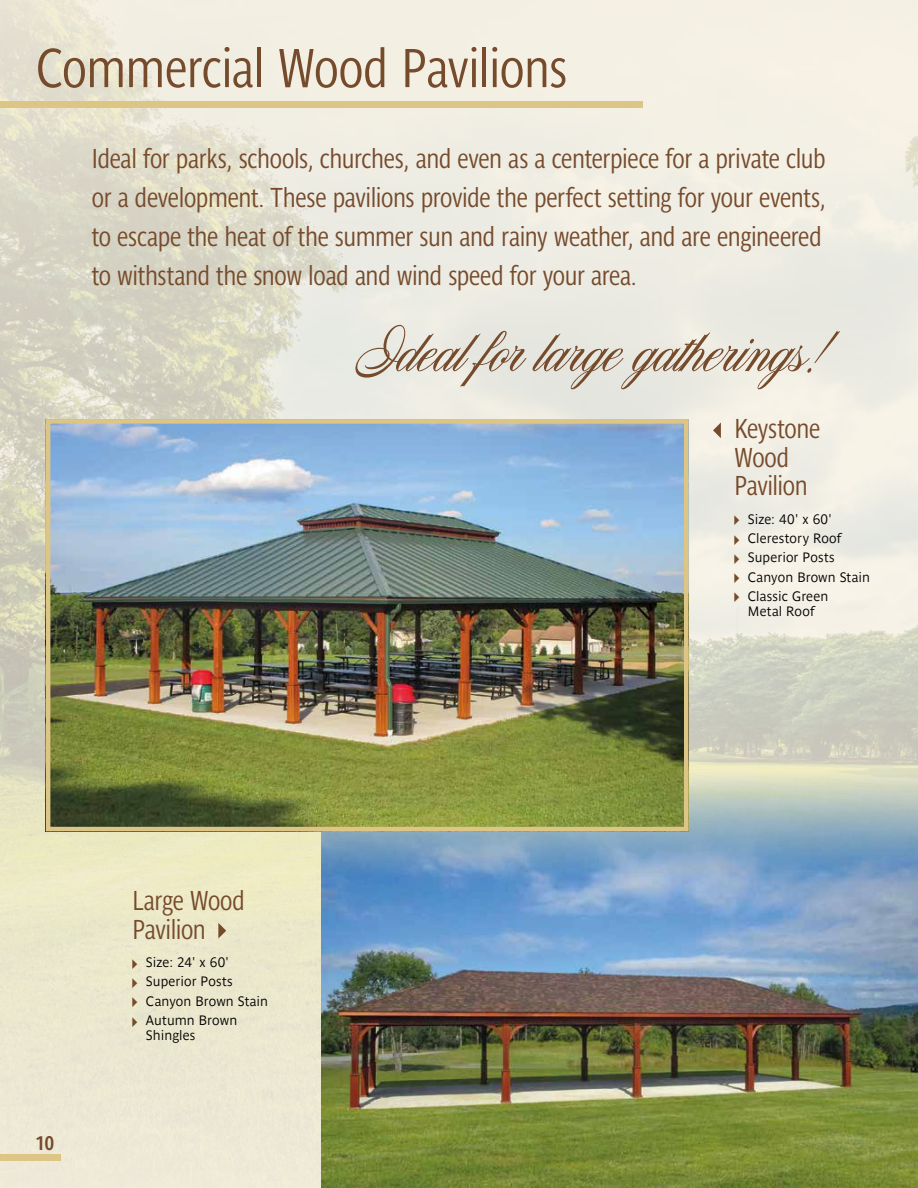
<style>
.page{position:relative;width:918px;height:1188px;background:#fff}
.page>*{position:absolute;margin:0;border:0;box-sizing:border-box;transform-origin:0 0}
.t1{font:700 60px "Nautica";color:#764b2c}
.t2{font:54px "Parisine Std Narr Gris";letter-spacing:-.015em;color:#764b2c}
.t3{font:27px/39px "Parisine Std Narr Gris";letter-spacing:-.01em;color:#764b2c}
.t4{font:700 19.5px "Parisine Std Narr Gris";color:#764b2c}
.t5{font:13.5px/19.4px "Parisine Std Gris";letter-spacing:.005em;color:#000}
</style>
<div class="page">
<img style="left:0;top:0;width:918px;height:1188px">
<img style="left:321px;top:771px;width:597px;height:417px">
<img style="left:51px;top:424px;width:632px;height:402px">
<div style="left:46px;top:419px;width:642px;height:412px;border:4px solid #ddc685"></div>
<div style="left:0;top:1154px;width:61px;height:7px;background:#ddc685"></div>
<div style="left:0;top:101px;width:643px;height:7px;background:#ddc685"></div>
<svg style="left:218px;top:923px;width:8px;height:16px"></svg>
<svg style="left:713px;top:422px;width:8px;height:16px"></svg>
<div style="left:132px;top:959px;width:35px;height:52px;background:#ebe8cd"></div>
<svg style="left:132px;top:1017px;width:35px;height:13px"></svg>
<svg style="left:734px;top:515px;width:35px;height:14px"></svg>
<svg style="left:734px;top:535px;width:35px;height:13px"></svg>
<svg style="left:734px;top:554px;width:35px;height:33px"></svg>
<svg style="left:734px;top:593px;width:35px;height:13px"></svg>
<h2 class="t2" style="left:36px;top:37px;width:533px">Commercial Wood Pavilions</h2>
<p class="t3" style="left:92px;top:139px;width:736px">Ideal for parks, schools, churches, and even as a centerpiece for a private club or a development. These pavilions provide the perfect setting for your events, to escape the heat of the summer sun and rainy weather, and are engineered to withstand the snow load and wind speed for your area.</p>
<h1 class="t1" style="left:354px;top:315px;width:473px">Ideal for large gatherings!</h1>
<p class="t4" style="left:36px;top:1132px;width:20px">10</p>
<p class="t3" style="left:132px;top:886px;width:114px;line-height:28.5px">Large Wood<br>Pavilion</p>
<p class="t5" style="left:146px;top:953px;width:124px">Size: 24' x 60'<br>Superior Posts<br>Canyon Brown Stain<br>Autumn Brown</p>
<p class="t5" style="left:146px;top:1026px;width:51px">Shingles</p>
<p class="t3" style="left:734px;top:414px;width:88px;line-height:28.5px">Keystone<br>Wood<br>Pavilion</p>
<p class="t5" style="left:748px;top:509px;width:124px">Size: 40' x 60'<br>Clerestory Roof<br>Superior Posts<br>Canyon Brown Stain<br>Classic Green</p>
<p class="t5" style="left:748px;top:602px;width:68px">Metal Roof</p>
</div>
